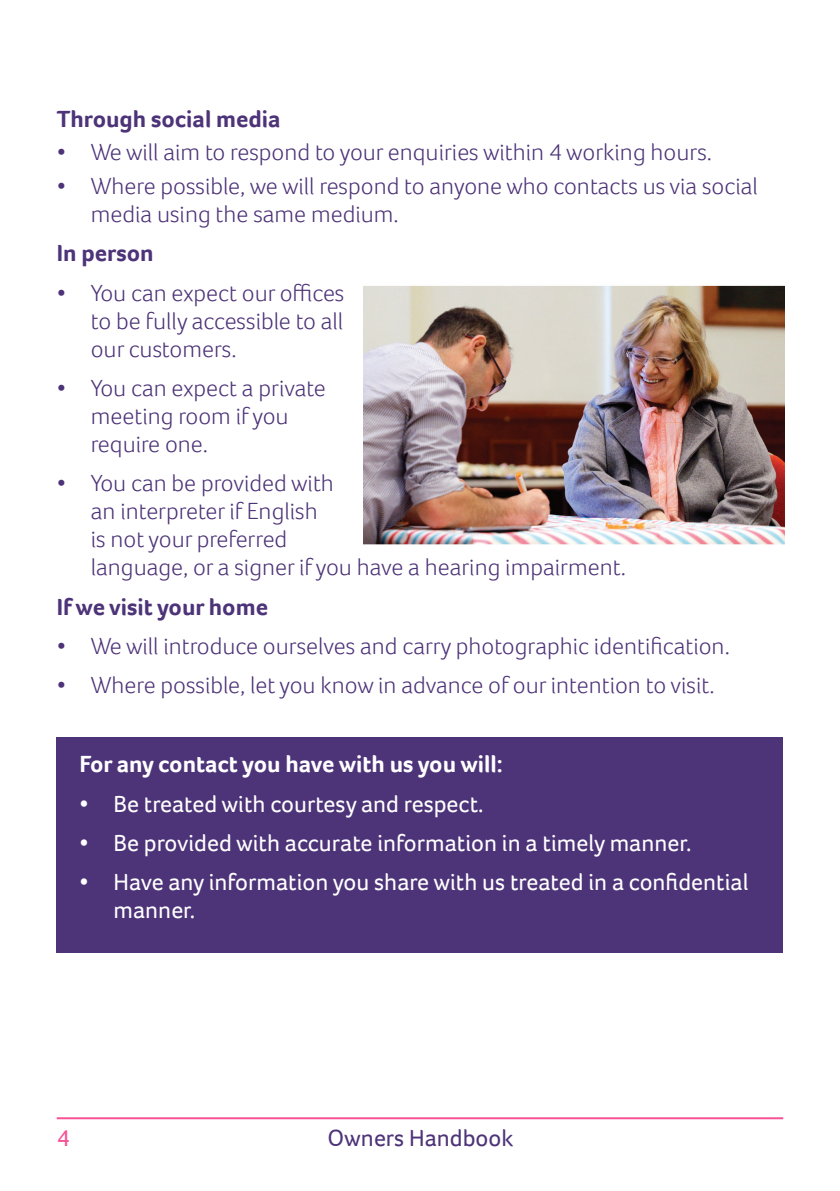
<style>
.page{position:relative;width:840px;height:1191px;background:#fff}
.page>*{position:absolute;margin:0;border:0;box-sizing:border-box;transform-origin:0 0}
.t1{font:300 24px/28px "Foco";color:#4d3378}
.t2{font:24px/28px "Foco";color:#fff}
.t3{font:700 24px "Foco";color:#4d3378}
.t4{font:700 24px "Foco";color:#fff}
.t5{font:24px "Foco";color:#4d3378}
.t6{font:24px "Foco";color:#f75296}
</style>
<div class="page">
<hr style="left:57px;top:1117px;width:725px;height:2px;background:#f75296">
<img style="left:363px;top:285px;width:421px;height:259px">
<div style="left:57px;top:737px;width:725px;height:215px;background:#4d3378"></div>
<p class="t3" style="left:57px;top:102px;width:225px">Through social media</p>
<p class="t1" style="left:57px;top:138px;width:656px">• We will aim to respond to your enquiries within 4 working hours.</p>
<p class="t1" style="left:91px;top:171px;width:668px;text-indent:-34px">• Where possible, we will respond to anyone who contacts us via social media using the same medium.</p>
<p class="t3" style="left:57px;top:237px;width:98px">In person</p>
<p class="t1" style="left:91px;top:278px;width:255px;text-align:justify;text-indent:-34px">• You can expect our offices to be fully accessible to all our customers.</p>
<p class="t1" style="left:91px;top:373px;width:236px;text-indent:-34px">• You can expect a private meeting room if you require one.</p>
<p class="t1" style="left:91px;top:469px;width:536px;text-indent:-34px">• You can be provided with<br>an interpreter if English<br>is not your preferred<br>language, or a signer if you have a hearing impairment.</p>
<p class="t3" style="left:57px;top:591px;width:213px">If we visit your home</p>
<p class="t1" style="left:57px;top:631px;width:674px">• We will introduce ourselves and carry photographic identification.</p>
<p class="t1" style="left:57px;top:671px;width:659px">• Where possible, let you know in advance of our intention to visit.</p>
<p class="t4" style="left:79px;top:748px;width:424px">For any contact you have with us you will:</p>
<p class="t2" style="left:79px;top:789px;width:405px">• Be treated with courtesy and respect.</p>
<p class="t2" style="left:79px;top:828px;width:613px">• Be provided with accurate information in a timely manner.</p>
<p class="t2" style="left:113px;top:868px;width:636px;text-indent:-34px">• Have any information you share with us treated in a confidential manner.</p>
<p class="t6" style="left:57px;top:1121px;width:15px">4</p>
<p class="t5" style="left:327px;top:1121px;width:187px">Owners Handbook</p>
</div>
